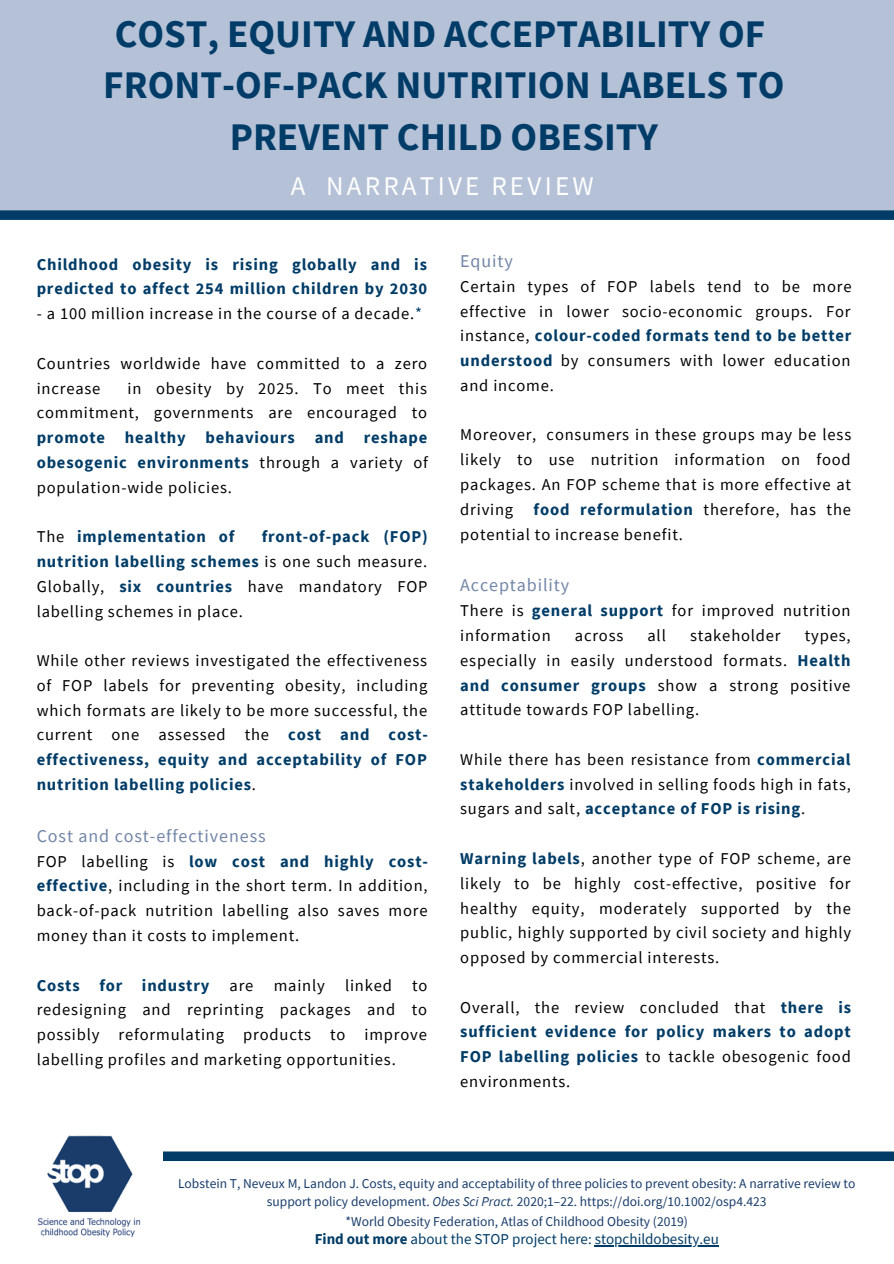
<style>
.page{position:relative;width:894px;height:1264px;background:#fff}
.page>*{position:absolute;margin:0;border:0;box-sizing:border-box;transform-origin:0 0}
.t1{font:700 39px/51.8px "Source Sans Pro";color:#003c67;text-align:center}
.t2{font:27px "Source Sans Pro";letter-spacing:.12em;color:#fff}
.t3{font:18px "Source Sans Pro";letter-spacing:.05em;color:#7285a7}
.t4{font:16.5px/24.8px "Source Sans Pro";letter-spacing:.05em;color:#000;text-align:justify}
.t5{font:700 16.5px/24.8px "Source Sans Pro";letter-spacing:.05em;color:#003c67}
.t6{font:15px "Source Sans Pro";color:#003c67}
.t7{font:13.5px/18px "Source Sans Pro";color:#193c6a;text-align:center}
.s1{color:#003c67}
.s2{font-weight:700;color:#003c67}
.s3{font-weight:400;color:#000}
.s4{font-style:italic}
.s5{font-weight:700}
</style>
<div class="page">
<img style="left:37px;top:1135px;width:104px;height:103px">
<div style="left:0;top:0;width:893px;height:214px;background:#b4c1d7"></div>
<svg style="left:163px;top:1151px;width:730px;height:9px;background:#0d466f"></svg>
<svg style="left:0;top:210px;width:893px;height:10px;background:#08426c"></svg>
<hr style="left:594px;top:1245px;width:124px;height:1px;background:#003c67">
<p class="t1" style="left:115px;top:7px;width:651px">COST, EQUITY AND ACCEPTABILITY OF</p>
<p class="t1" style="left:103px;top:59px;width:682px">FRONT-OF-PACK NUTRITION LABELS TO<br>PREVENT CHILD OBESITY</p>
<p class="t2" style="left:291px;top:169px;width:304px">A NARRATIVE REVIEW</p>
<p class="t5" style="left:37px;top:251px;width:392px">Childhood obesity is rising globally and is predicted to affect 254 million children by 2030</p>
<p class="t4" style="left:37px;top:301px;width:387px">- a 100 million increase in the course of a decade.<span class="s1">*</span></p>
<p class="t4" style="left:37px;top:350px;width:392px">Countries worldwide have committed to a zero increase</p>
<p class="t4" style="left:37px;top:375px;width:392px;text-indent:91px">in obesity by 2025. To meet this commitment, governments are encouraged to <span class="s2">promote healthy behaviours and reshape obesogenic environments</span> through a variety of population-wide policies.</p>
<p class="t5" style="left:37px;top:524px;width:199px"><span class="s3">The</span> implementation of</p>
<p class="t4" style="left:37px;top:524px;width:392px;text-indent:225px"><span class="s2">front-of-pack (FOP) nutrition labelling schemes</span> is one such measure.<br>Globally, <span class="s2">six countries</span> have mandatory FOP labelling schemes in place.</p>
<p class="t4" style="left:37px;top:648px;width:392px">While other reviews investigated the effectiveness of FOP labels for preventing obesity, including which formats are likely to be more successful, the current one assessed the <span class="s2">cost and cost&shy;effectiveness, equity and acceptability of FOP nutrition labelling policies</span>.</p>
<p class="t3" style="left:37px;top:824px;width:230px">Cost and cost-effectiveness</p>
<p class="t4" style="left:37px;top:848px;width:392px">FOP labelling is <span class="s2">low cost and highly cost&shy;effective</span>, including in the short term. In addition, back-of-pack nutrition labelling also saves more money than it costs to implement.</p>
<p class="t4" style="left:37px;top:972px;width:392px"><span class="s2">Costs for industry</span> are mainly linked to redesigning and reprinting packages and to possibly reformulating products to improve labelling profiles and marketing opportunities.</p>
<p class="t3" style="left:460px;top:249px;width:54px">Equity</p>
<p class="t4" style="left:460px;top:273px;width:392px">Certain types of FOP labels tend to be more effective in lower socio-economic groups. For instance, <span class="s2">colour-coded formats tend to be better understood</span> by consumers with lower education and income.</p>
<p class="t4" style="left:460px;top:422px;width:392px">Moreover, consumers in these groups may be less likely to use nutrition information on food packages. An FOP scheme that is more effective at driving <span class="s2">food reformulation</span> therefore, has the potential to increase benefit.</p>
<p class="t3" style="left:460px;top:573px;width:111px">Acceptability</p>
<p class="t4" style="left:460px;top:598px;width:392px">There is <span class="s2">general support</span> for improved nutrition information</p>
<p class="t4" style="left:574px;top:622px;width:50px">across</p>
<p class="t4" style="left:647px;top:622px;width:20px">all</p>
<p class="t4" style="left:689px;top:622px;width:92px">stakeholder</p>
<p class="t4" style="left:460px;top:622px;width:392px;text-indent:344px">types, especially in easily understood formats. <span class="s2">Health and consumer groups</span> show a strong positive attitude towards FOP labelling.</p>
<p class="t4" style="left:460px;top:746px;width:392px">While there has been resistance from <span class="s2">commercial stakeholders</span> involved in selling foods high in fats, sugars and salt, <span class="s2">acceptance of FOP is rising</span>.</p>
<p class="t4" style="left:460px;top:845px;width:392px"><span class="s2">Warning labels</span>, another type of FOP scheme, are likely to be highly cost-effective, positive for healthy equity, moderately supported by the public, highly supported by civil society and highly opposed by commercial interests.</p>
<p class="t5" style="left:460px;top:994px;width:392px;text-align:justify"><span class="s3">Overall, the review concluded that</span> there is sufficient evidence for policy makers to adopt FOP labelling policies <span class="s3">to tackle obesogenic food environments.</span></p>
<p class="t7" style="left:178px;top:1174px;width:678px">Lobstein T, Neveux M, Landon J. Costs, equity and acceptability of three policies to prevent obesity: A narrative review to support policy development. <span class="s4">Obes Sci Pract.</span> 2020;1–22. https://doi.org/10.1002/osp4.423</p>
<p class="t6" style="left:314px;top:1229px;width:405px"><span class="s5">Find out more</span> about the STOP project here: stopchildobesity.eu</p>
<p class="t7" style="left:345px;top:1212px;width:344px">*World Obesity Federation, Atlas of Childhood Obesity (2019)</p>
</div>
